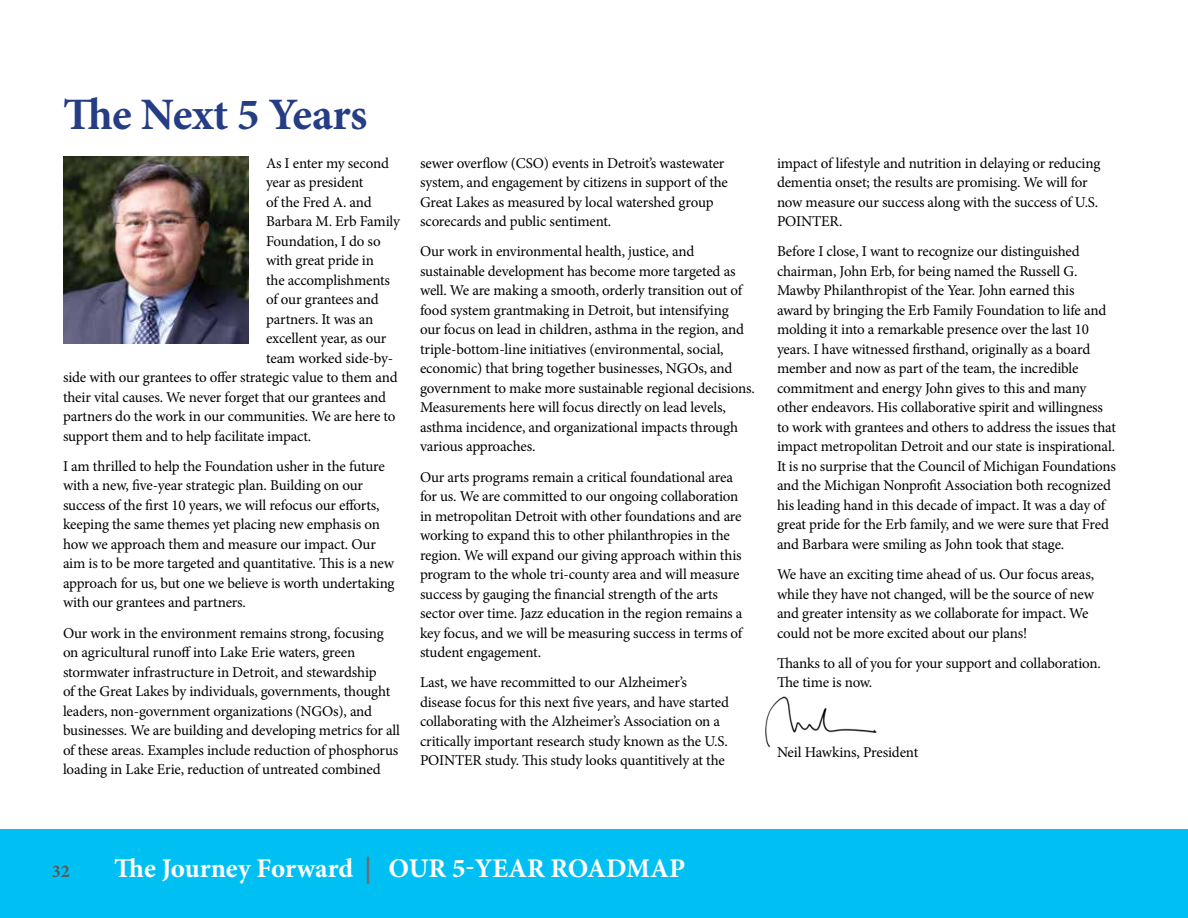
<style>
.page{position:relative;width:1188px;height:918px;background:#fff}
.page>*{position:absolute;margin:0;border:0;box-sizing:border-box;transform-origin:0 0}
.t1{font:700 45px "Minion Pro";letter-spacing:-.015em;color:#253d84}
.t2{font:700 27px "Minion Pro";color:#fff}
.t3{font:700 18px "Minion Pro";color:#58595b}
.t4{font:15px/19.5px "Minion Pro";letter-spacing:-.015em;color:#000}
.s1{color:#6d6e71}
</style>
<div class="page">
<img style="left:765px;top:696px;width:112px;height:52px">
<div style="left:0;top:829px;width:1188px;height:89px;background:#00c0f3"></div>
<img style="left:63px;top:157px;width:186px;height:186px">
<h1 class="t1" style="left:63px;top:83px;width:306px">The Next 5 Years</h1>
<p class="t4" style="left:266px;top:153px;width:125px">As I enter my second</p>
<p class="t4" style="left:266px;top:173px;width:99px">year as president</p>
<p class="t4" style="left:266px;top:192px;width:107px">of the Fred A. and</p>
<p class="t4" style="left:266px;top:212px;width:136px">Barbara M. Erb Family</p>
<p class="t4" style="left:266px;top:231px;width:116px">Foundation, I do so</p>
<p class="t4" style="left:266px;top:251px;width:110px">with great pride in</p>
<p class="t4" style="left:266px;top:270px;width:126px">the accomplishments</p>
<p class="t4" style="left:266px;top:290px;width:114px">of our grantees and</p>
<p class="t4" style="left:266px;top:309px;width:109px">partners. It was an</p>
<p class="t4" style="left:266px;top:329px;width:122px">excellent year, as our</p>
<p class="t4" style="left:266px;top:348px;width:129px">team worked side-by-</p>
<p class="t4" style="left:63px;top:368px;width:336px">side with our grantees to offer strategic value to them and</p>
<p class="t4" style="left:63px;top:387px;width:325px">their vital causes. We never forget that our grantees and</p>
<p class="t4" style="left:63px;top:407px;width:334px">partners do the work in our communities. We are here to</p>
<p class="t4" style="left:63px;top:426px;width:250px">support them and to help facilitate impact.</p>
<p class="t4" style="left:63px;top:456px;width:333px">I am thrilled to help the Foundation usher in the future with a new, five-year strategic plan. Building on our success of the first 10 years, we will refocus our efforts, keeping the same themes yet placing new emphasis on how we approach them and measure our impact. Our aim is to be more targeted and quantitative. This is a new approach for us, but one we believe is worth undertaking with our grantees and partners.</p>
<p class="t4" style="left:63px;top:623px;width:339px">Our work in the environment remains strong, focusing on agricultural runoff into Lake Erie waters, green stormwater infrastructure in Detroit, and stewardship<br>of the Great Lakes by individuals, governments, thought leaders, non-government organizations (NGOs), and businesses. We are building and developing metrics for all of these areas. Examples include reduction of phosphorus loading in Lake Erie, reduction of untreated combined</p>
<p class="t4" style="left:420px;top:153px;width:310px">sewer overflow (CSO) events in Detroit’s wastewater system, and engagement by citizens in support of the Great Lakes as measured by local watershed group scorecards and public sentiment.</p>
<p class="t4" style="left:420px;top:242px;width:336px">Our work in environmental health, justice, and sustainable development has become more targeted as well. We are making a smooth, orderly transition out of food system grantmaking in Detroit, but intensifying<br>our focus on lead in children, asthma in the region, and triple-bottom-line initiatives (environmental, social, economic) that bring together businesses, NGOs, and government to make more sustainable regional decisions.<br>Measurements here will focus directly on lead levels, asthma incidence, and organizational impacts through various approaches.</p>
<p class="t4" style="left:420px;top:467px;width:324px">Our arts programs remain a critical foundational area for us. We are committed to our ongoing collaboration in metropolitan Detroit with other foundations and are working to expand this to other philanthropies in the region. We will expand our giving approach within this program to the whole tri-county area and will measure success by gauging the financial strength of the arts sector over time. Jazz education in the region remains a key focus, and we will be measuring success in terms of student engagement.</p>
<p class="t4" style="left:420px;top:673px;width:311px">Last, we have recommitted to our Alzheimer’s disease focus for this next five years, and have started collaborating with the Alzheimer’s Association on a critically important research study known as the U.S.<br>POINTER study. This study looks quantitively at the</p>
<p class="t4" style="left:777px;top:153px;width:325px">impact of lifestyle and nutrition in delaying or reducing dementia onset; the results are promising. We will for now measure our success along with the success of U.S.<br>POINTER.</p>
<p class="t4" style="left:777px;top:242px;width:340px">Before I close, I want to recognize our distinguished chairman, John Erb, for being named the Russell G.<br>Mawby Philanthropist of the Year. John earned this<br>award by bringing the Erb Family Foundation to life and molding it into a remarkable presence over the last 10 years. I have witnessed firsthand, originally as a board member and now as part of the team, the incredible commitment and energy John gives to this and many other endeavors. His collaborative spirit and willingness to work with grantees and others to address the issues that impact metropolitan Detroit and our state is inspirational.<br>It is no surprise that the Council of Michigan Foundations and the Michigan Nonprofit Association both recognized his leading hand in this decade of impact. It was a day of great pride for the Erb family, and we were sure that Fred and Barbara were smiling as John took that stage.</p>
<p class="t4" style="left:777px;top:565px;width:319px">We have an exciting time ahead of us. Our focus areas, while they have not changed, will be the source of new and greater intensity as we collaborate for impact. We could not be more excited about our plans!</p>
<p class="t4" style="left:777px;top:653px;width:326px">Thanks to all of you for your support and collaboration.<br>The time is now.</p>
<p class="t4" style="left:777px;top:742px;width:143px">Neil Hawkins, President</p>
<p class="t3" style="left:52px;top:858px;width:19px">32</p>
<h2 class="t2" style="left:114px;top:850px;width:573px">The Journey Forward <span class="s1">|</span> OUR 5-YEAR ROADMAP</h2>
</div>
